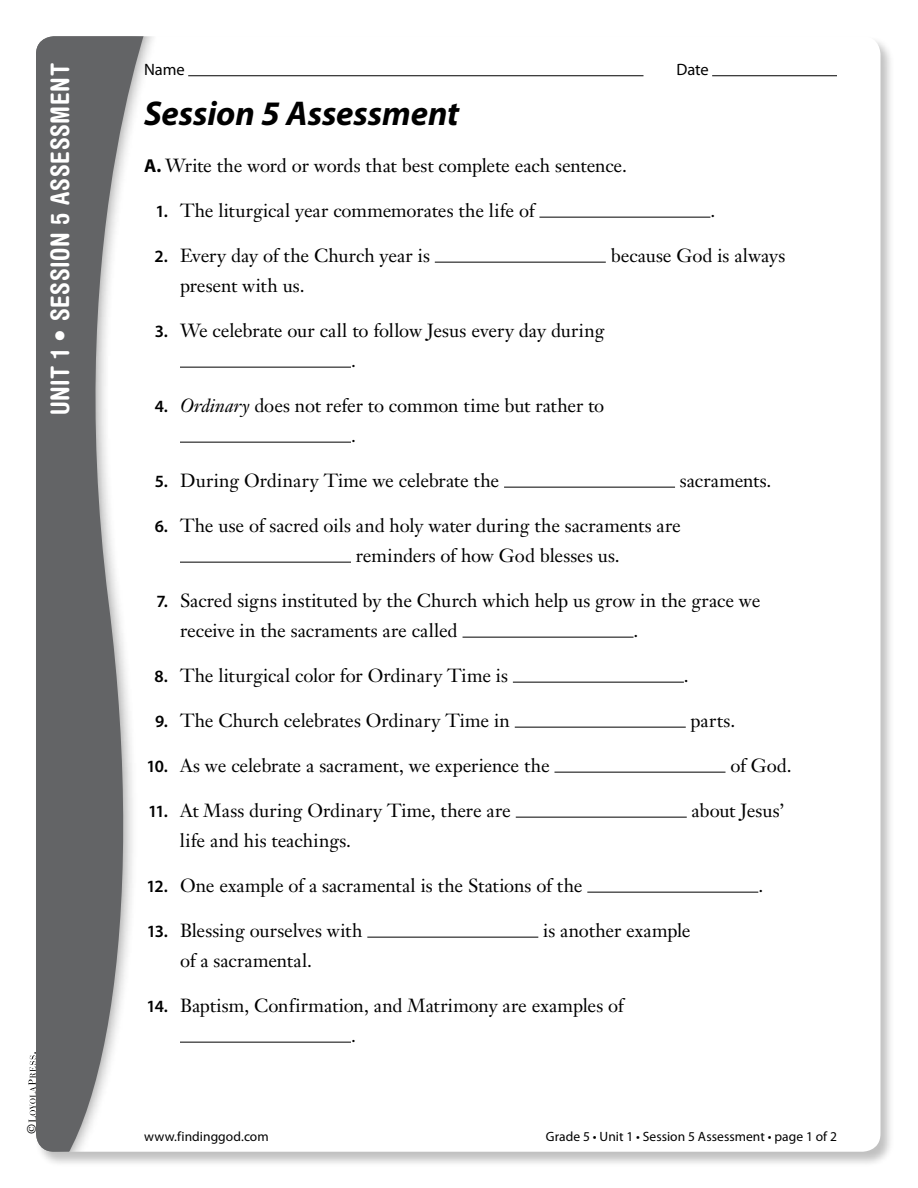
<style>
.page{position:relative;width:918px;height:1188px;background:#fff}
.page>*{position:absolute;margin:0;border:0;box-sizing:border-box;transform-origin:0 0}
.t1{font:italic 700 34.5px "Myriad Pro";color:#000}
.t2{font:700 condensed 25.5px "Helvetica Rounded LT Std";letter-spacing:.025em;color:#fff}
.t3{font:18.75px/30px "Janson Text LT Std";letter-spacing:-.005em;color:#000}
.t4{font:16.5px "Myriad Pro";letter-spacing:-.005em;color:#000}
.t5{font:13.5px "Myriad Pro";letter-spacing:.005em;color:#000}
.t6{font:12px "Janson Text LT Std";color:#000}
.s1{font-family:"Myriad Pro";font-weight:700}
.s2{font-family:"Myriad Pro";font-weight:600;font-size:17.25px}
.s3{font-family:"FL Janson Text LT Std";font-style:italic}
</style>
<div class="page">
<div style="left:34px;top:36px;width:861px;height:1131px;background:#000;opacity:.25"></div>
<div style="left:36px;top:36px;width:844px;height:1116px;background:#fff;border-radius:18px"></div>
<svg style="left:36px;top:36px;width:124px;height:1116px;fill:#636466"></svg>
<svg style="left:28px;top:1052px;width:8px;height:70px"></svg>
<hr style="left:188px;top:75px;width:456px;height:1px;background:#000">
<hr style="left:712px;top:75px;width:125px;height:1px;background:#000">
<hr style="left:539px;top:217px;width:171px;height:1px;background:#000">
<hr style="left:435px;top:262px;width:171px;height:1px;background:#000">
<hr style="left:180px;top:367px;width:171px;height:1px;background:#000">
<hr style="left:180px;top:442px;width:171px;height:1px;background:#000">
<hr style="left:504px;top:487px;width:171px;height:1px;background:#000">
<hr style="left:180px;top:562px;width:171px;height:1px;background:#000">
<hr style="left:463px;top:637px;width:171px;height:1px;background:#000">
<hr style="left:513px;top:682px;width:171px;height:1px;background:#000">
<hr style="left:515px;top:727px;width:171px;height:1px;background:#000">
<hr style="left:555px;top:772px;width:171px;height:1px;background:#000">
<hr style="left:516px;top:817px;width:171px;height:1px;background:#000">
<hr style="left:587px;top:892px;width:171px;height:1px;background:#000">
<hr style="left:367px;top:937px;width:171px;height:1px;background:#000">
<hr style="left:180px;top:1042px;width:171px;height:1px;background:#000">
<h2 class="t2" style="left:44px;top:415px;width:354px;rotate:-90deg">Unit 1 • Sess ion 5 Ass ess ment</h2>
<p class="t6" style="left:24px;top:1134px;width:12px;rotate:-90deg">©</p>
<p class="t4" style="left:144px;top:60px;width:42px">Name</p>
<p class="t4" style="left:677px;top:60px;width:34px">Date</p>
<h1 class="t1" style="left:144px;top:91px;width:317px">Session 5 Assessment</h1>
<p class="t3" style="left:144px;top:150px;width:485px"><span class="s1">A.</span> Write the word or words that best complete each sentence.</p>
<p class="t3" style="left:156px;top:195px;width:381px"><span class="s2">1.</span> The liturgical year commemorates the life of</p>
<p class="t3" style="left:710px;top:195px;width:6px">.</p>
<p class="t3" style="left:154px;top:240px;width:277px"><span class="s2">2.</span> Every day of the Church year is</p>
<p class="t3" style="left:611px;top:240px;width:176px">because God is always</p>
<p class="t3" style="left:180px;top:270px;width:126px">present with us.</p>
<p class="t3" style="left:351px;top:315px;width:255px;text-indent:-196px"><span class="s2">3.</span> We celebrate our call to follow Jesus every day during .</p>
<p class="t3" style="left:351px;top:390px;width:255px;text-indent:-196px"><span class="s2">4.</span> <span class="s3">Ordinary</span> does not refer to common time but rather to .</p>
<p class="t3" style="left:155px;top:465px;width:346px"><span class="s2">5.</span> During Ordinary Time we celebrate the</p>
<p class="t3" style="left:680px;top:465px;width:93px">sacraments.</p>
<p class="t3" style="left:356px;top:510px;width:327px;text-indent:-201px"><span class="s2">6.</span> The use of sacred oils and holy water during the sacraments are reminders of how God blesses us.</p>
<p class="t3" style="left:180px;top:585px;width:582px;text-indent:-24px"><span class="s2">7.</span> Sacred signs instituted by the Church which help us grow in the grace we receive in the sacraments are called</p>
<p class="t3" style="left:634px;top:615px;width:6px">.</p>
<p class="t3" style="left:155px;top:660px;width:355px"><span class="s2">8.</span> The liturgical color for Ordinary Time is</p>
<p class="t3" style="left:684px;top:660px;width:6px">.</p>
<p class="t3" style="left:155px;top:705px;width:356px"><span class="s2">9.</span> The Church celebrates Ordinary Time in</p>
<p class="t3" style="left:691px;top:705px;width:46px">parts.</p>
<p class="t3" style="left:146px;top:750px;width:405px"><span class="s2">10.</span> As we celebrate a sacrament, we experience the</p>
<p class="t3" style="left:730px;top:750px;width:63px">of God.</p>
<p class="t3" style="left:148px;top:795px;width:364px"><span class="s2">11.</span> At Mass during Ordinary Time, there are</p>
<p class="t3" style="left:692px;top:795px;width:94px">about Jesus’</p>
<p class="t3" style="left:180px;top:825px;width:173px">life and his teachings.</p>
<p class="t3" style="left:146px;top:870px;width:438px"><span class="s2">12.</span> One example of a sacramental is the Stations of the</p>
<p class="t3" style="left:758px;top:870px;width:6px">.</p>
<p class="t3" style="left:147px;top:915px;width:217px"><span class="s2">13.</span> Blessing ourselves with</p>
<p class="t3" style="left:543px;top:915px;width:149px">is another example</p>
<p class="t3" style="left:180px;top:945px;width:133px">of a sacramental.</p>
<p class="t3" style="left:351px;top:990px;width:274px;text-indent:-204px"><span class="s2">14.</span> Baptism, Confirmation, and Matrimony are examples of .</p>
<p class="t5" style="left:144px;top:1128px;width:126px">www.findinggod.com</p>
<p class="t5" style="left:546px;top:1128px;width:293px">Grade 5 • Unit 1 • Session 5 Assessment • page 1 of 2</p>
</div>
